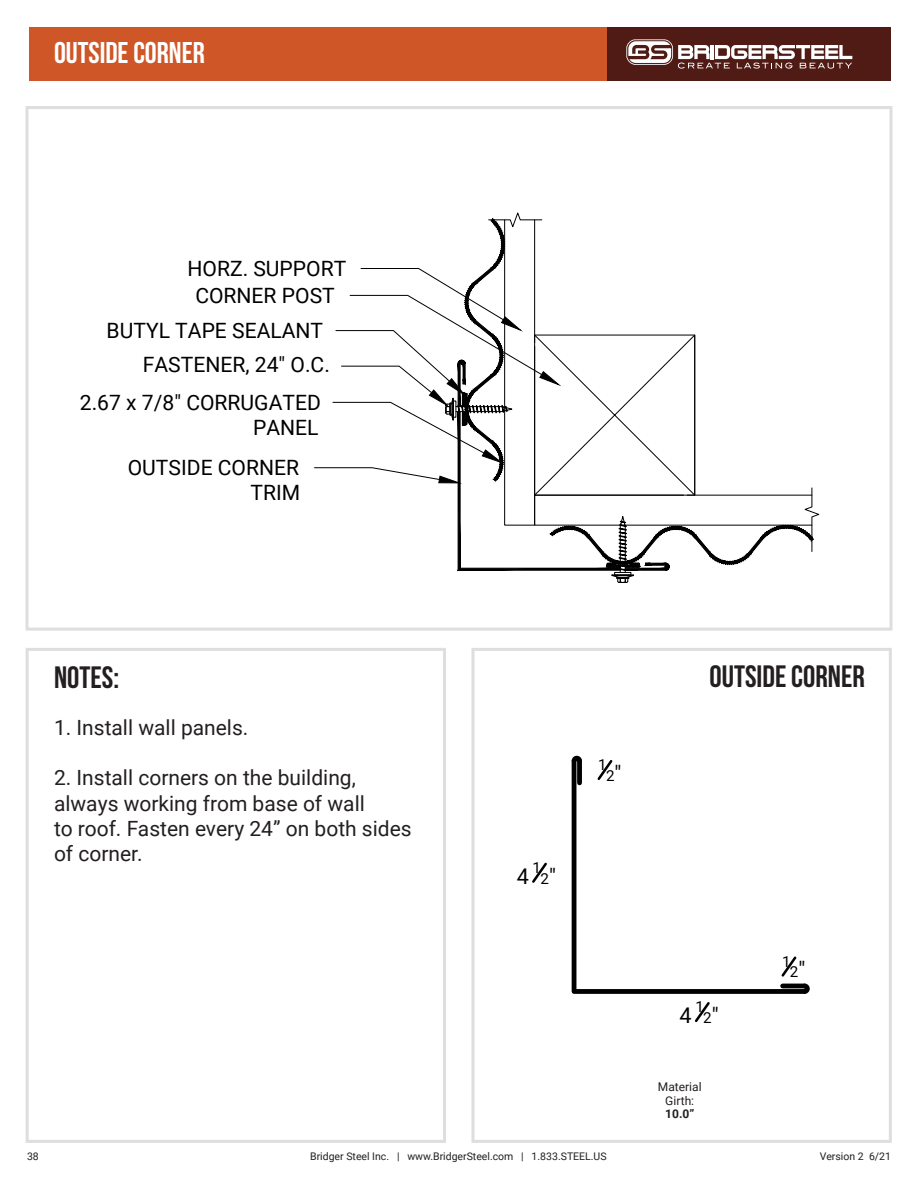
<style>
.page{position:relative;width:918px;height:1188px;background:#fff}
.page>*{position:absolute;margin:0;border:0;box-sizing:border-box;transform-origin:0 0}
.t1{font:30.9px "Bebas Neue";color:#231f20}
.Page_Head_Left{font:30px "Bebas Neue";color:#fff}
.t2{font:21.6px "Roboto";color:#000}
.t3{font:21.15px/25px "Roboto";color:#000;text-align:right}
.t4{font:21px "Roboto";color:#231f20}
.t5{font:15.15px/10.9px "Roboto";color:#000}
.t6{font:12px "Roboto";color:#231f20}
.t7{font:700 12px "Roboto";color:#231f20}
.t8{font:10.5px "Roboto";color:#231f20}
.s1{font-size:21.6px}
</style>
<div class="page">
<div style="left:29px;top:27px;width:579px;height:54px;background:#cf5627"></div>
<div style="left:608px;top:27px;width:283px;height:54px;background:#4f1b14"></div>
<div style="left:26px;top:106px;width:866px;height:525px;border:3px solid #dedede"></div>
<div style="left:471px;top:648px;width:421px;height:495px;border:3px solid #dedede"></div>
<div style="left:26px;top:648px;width:420px;height:495px;border:3px solid #dedede"></div>
<svg style="left:626px;top:39px;width:226px;height:30px"></svg>
<svg style="left:571px;top:756px;width:208px;height:238px"></svg>
<svg style="left:595px;top:758px;width:20px;height:24px"></svg>
<svg style="left:779px;top:956px;width:31px;height:38px"></svg>
<svg style="left:532px;top:862px;width:15px;height:21px"></svg>
<svg style="left:695px;top:1002px;width:15px;height:20px"></svg>
<svg style="left:314px;top:212px;width:506px;height:371px"></svg>
<p class="Page_Head_Left" style="left:54px;top:36px;width:152px">OUTSIDE CORNER</p>
<p class="t3" style="left:187px;top:254px;width:160px;line-height:26.8px;text-align:center">HORZ. SUPPORT<br>CORNER POST</p>
<p class="t3" style="left:143px;top:313px;width:189px;line-height:34.2px;text-align:left;text-indent:-36px">BUTYL TAPE SEALANT<br>FASTENER, 24" O.C.</p>
<p class="t3" style="left:80px;top:389px;width:242px">2.67 x 7/8" CORRUGATED<br>PANEL</p>
<p class="t3" style="left:128px;top:455px;width:174px">OUTSIDE CORNER<br>TRIM</p>
<p class="t1" style="left:54px;top:661px;width:67px">NOTES:</p>
<p class="t4" style="left:54px;top:713px;width:196px">1. Install wall panels.</p>
<p class="t4" style="left:54px;top:763px;width:303px">2. Install corners on the building,</p>
<p class="t4" style="left:54px;top:788px;width:312px">always working from base of wall</p>
<p class="t4" style="left:54px;top:814px;width:359px">to roof. Fasten every 24” on both sides</p>
<p class="t4" style="left:54px;top:839px;width:90px">of corner.</p>
<p class="t2" style="left:517px;top:861px;width:14px">4</p>
<p class="t5" style="left:541px;top:861px;width:17px;text-indent:-8px">1<br>2<span class="s1">"</span></p>
<p class="t5" style="left:606px;top:759px;width:17px;text-indent:-8px">1<br>2<span class="s1">"</span></p>
<p class="t1" style="left:709px;top:659px;width:157px">OUTSIDE CORNER</p>
<p class="t2" style="left:679px;top:1000px;width:14px">4</p>
<p class="t5" style="left:703px;top:1001px;width:17px;text-indent:-8px">1<br>2<span class="s1">"</span></p>
<p class="t6" style="left:658px;top:1078px;width:45px">Material</p>
<p class="t6" style="left:665px;top:1092px;width:30px">Girth:</p>
<p class="t7" style="left:665px;top:1105px;width:31px">10.0”</p>
<p class="t5" style="left:790px;top:955px;width:17px;text-indent:-8px">1<br>2<span class="s1">"</span></p>
<p class="t8" style="left:27px;top:1149px;width:13px">38</p>
<p class="t8" style="left:310px;top:1149px;width:298px">Bridger Steel Inc. | www.BridgerSteel.com | 1.833.STEEL.US</p>
<p class="t8" style="left:820px;top:1149px;width:73px">Version 2 6/21</p>
</div>
